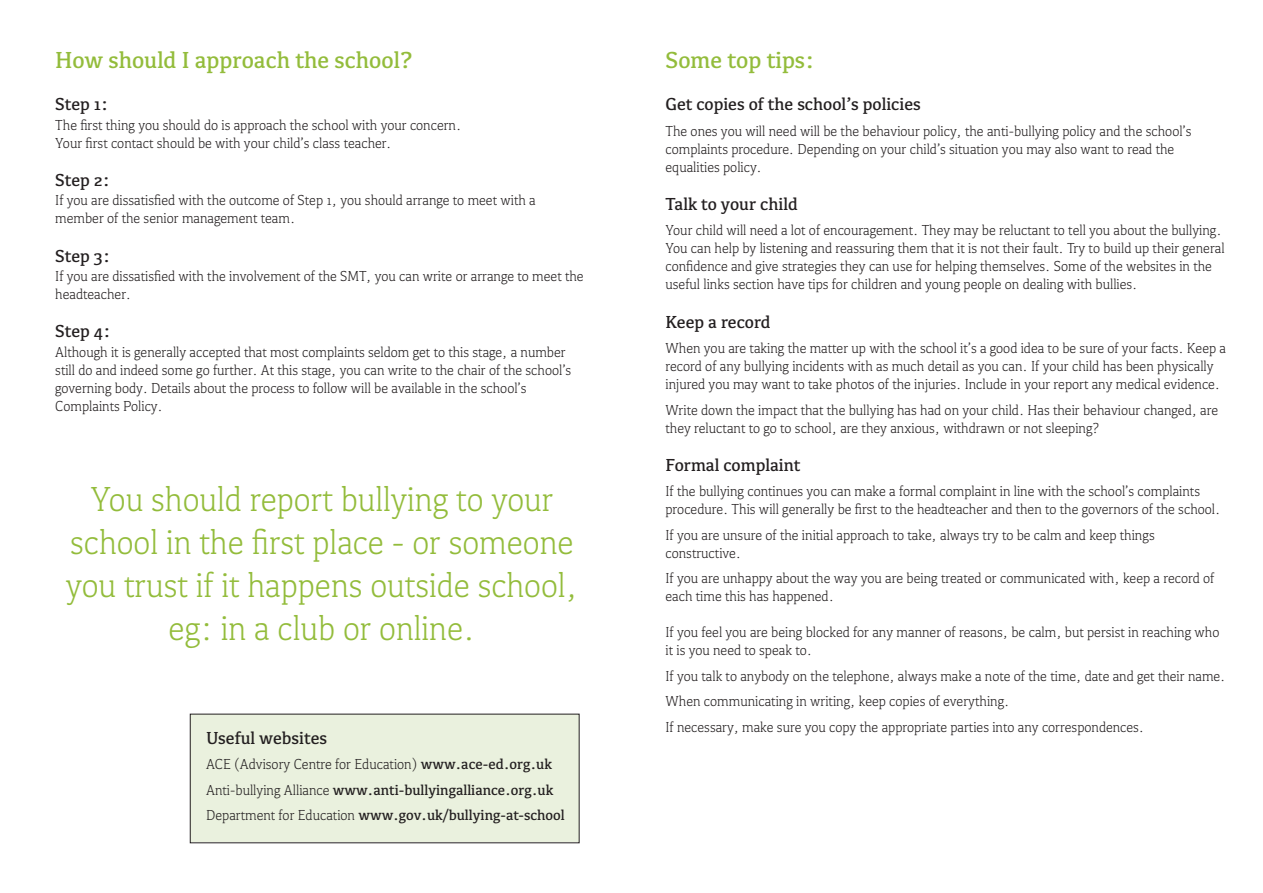
<style>
.page{position:relative;width:1263px;height:893px;background:#fff}
.page>*{position:absolute;margin:0;border:0;box-sizing:border-box;transform-origin:0 0}
.t1{font:300 36px/43.2px "Kefa II Pro";color:#93bc3b;text-align:center}
.t2{font:500 24px "Kefa II Pro";color:#93bc3b}
.t3{font:500 18px "Kefa II Pro";color:#231f20}
.t4{font:300 15px/18px "Kefa II Pro";color:#231f20}
.t5{font:500 15px/25.5px "Kefa II Pro";color:#231f20}
.s1{font-weight:300}
</style>
<div class="page">
<div style="left:191px;top:714px;width:388px;height:128px;background:#eaf1de"></div>
<h2 class="t2" style="left:55px;top:51px;width:359px">How should I approach the school?</h2>
<p class="t3" style="left:55px;top:98px;width:55px">Step 1:</p>
<p class="t4" style="left:55px;top:117px;width:408px">The first thing you should do is approach the school with your concern.<br>Your first contact should be with your child’s class teacher.</p>
<p class="t3" style="left:55px;top:173px;width:56px">Step 2:</p>
<p class="t4" style="left:55px;top:193px;width:482px">If you are dissatisfied with the outcome of Step 1, you should arrange to meet with a member of the senior management team.</p>
<p class="t3" style="left:55px;top:249px;width:56px">Step 3:</p>
<p class="t4" style="left:55px;top:269px;width:530px">If you are dissatisfied with the involvement of the SMT, you can write or arrange to meet the headteacher.</p>
<p class="t3" style="left:55px;top:325px;width:57px">Step 4:</p>
<p class="t4" style="left:55px;top:344px;width:517px">Although it is generally accepted that most complaints seldom get to this stage, a number still do and indeed some go further. At this stage, you can write to the chair of the school’s governing body. Details about the process to follow will be available in the school’s Complaints Policy.</p>
<h1 class="t1" style="left:66px;top:481px;width:514px">You should report bullying to your school in the first place - or someone you trust if it happens outside school, eg: in a club or online.</h1>
<p class="t3" style="left:206px;top:731px;width:122px">Useful websites</p>
<p class="t5" style="left:206px;top:753px;width:360px"><span class="s1">ACE (Advisory Centre for Education)</span> www.ace-ed.org.uk<br><span class="s1">Anti-bullying Alliance</span> www.anti-bullyingalliance.org.uk<br><span class="s1">Department for Education</span> www.gov.uk/bullying-at-school</p>
<h2 class="t2" style="left:665px;top:51px;width:151px">Some top tips:</h2>
<p class="t3" style="left:665px;top:98px;width:257px">Get copies of the school’s policies</p>
<p class="t4" style="left:665px;top:123px;width:527px">The ones you will need will be the behaviour policy, the anti-bullying policy and the school’s complaints procedure. Depending on your child’s situation you may also want to read the equalities policy.</p>
<p class="t3" style="left:665px;top:197px;width:134px">Talk to your child</p>
<p class="t4" style="left:665px;top:223px;width:561px">Your child will need a lot of encouragement. They may be reluctant to tell you about the bullying.<br>You can help by listening and reassuring them that it is not their fault. Try to build up their general confidence and give strategies they can use for helping themselves. Some of the websites in the useful links section have tips for children and young people on dealing with bullies.</p>
<p class="t3" style="left:665px;top:315px;width:107px">Keep a record</p>
<p class="t4" style="left:665px;top:340px;width:562px">When you are taking the matter up with the school it’s a good idea to be sure of your facts. Keep a record of any bullying incidents with as much detail as you can. If your child has been physically injured you may want to take photos of the injuries. Include in your report any medical evidence.</p>
<p class="t4" style="left:665px;top:402px;width:554px">Write down the impact that the bullying has had on your child. Has their behaviour changed, are they reluctant to go to school, are they anxious, withdrawn or not sleeping?</p>
<p class="t3" style="left:665px;top:458px;width:136px">Formal complaint</p>
<p class="t4" style="left:665px;top:484px;width:556px">If the bullying continues you can make a formal complaint in line with the school’s complaints procedure. This will generally be first to the headteacher and then to the governors of the school.</p>
<p class="t4" style="left:665px;top:527px;width:491px">If you are unsure of the initial approach to take, always try to be calm and keep things constructive.</p>
<p class="t4" style="left:665px;top:571px;width:550px">If you are unhappy about the way you are being treated or communicated with, keep a record of each time this has happened.</p>
<p class="t4" style="left:665px;top:625px;width:555px">If you feel you are being blocked for any manner of reasons, be calm, but persist in reaching who it is you need to speak to.</p>
<p class="t4" style="left:665px;top:664px;width:561px;line-height:25.5px">If you talk to anybody on the telephone, always make a note of the time, date and get their name.<br>When communicating in writing, keep copies of everything.<br>If necessary, make sure you copy the appropriate parties into any correspondences.</p>
</div>
